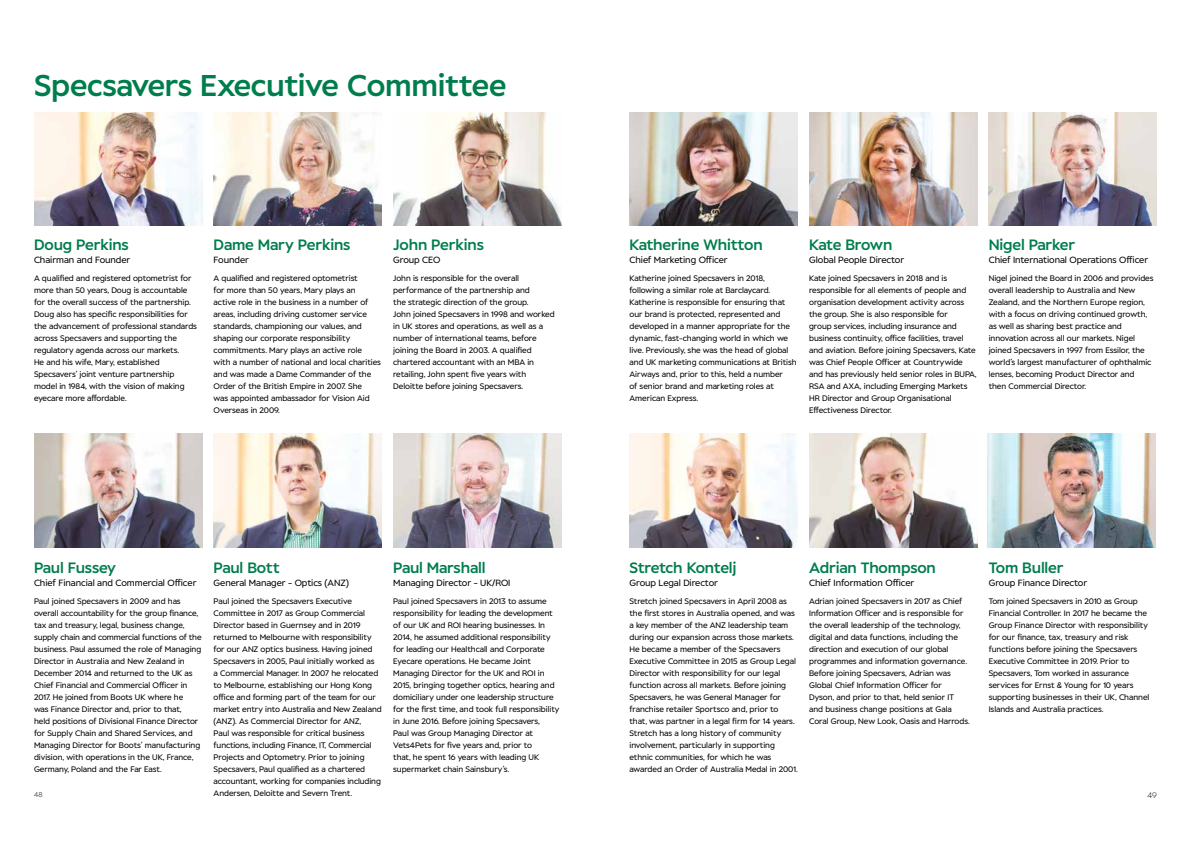
<style>
.page{position:relative;width:1191px;height:842px;background:#fff}
.page>*{position:absolute;margin:0;border:0;box-sizing:border-box;transform-origin:0 0}
.t1{font:500 30px "Specsavers";letter-spacing:-.01em;color:#007d4d}
.t2{font:500 15px "Specsavers";letter-spacing:-.01em;color:#007d4d}
.t3{font:500 15px "Specsavers";letter-spacing:-.035em;color:#007d4d}
.t4{font:9px "Specsavers";letter-spacing:-.005em;color:#000}
.t5{font:8px/12px "Specsavers";letter-spacing:-.005em;color:#000}
.t6{font:300 8px "Specsavers";color:#000}
.t7{font:300 7px "Specsavers";color:#000}
</style>
<div class="page">
<img style="left:34px;top:112px;width:168px;height:114px">
<img style="left:214px;top:112px;width:168px;height:114px">
<img style="left:393px;top:112px;width:168px;height:114px">
<img style="left:629px;top:112px;width:168px;height:114px">
<img style="left:809px;top:112px;width:168px;height:114px">
<img style="left:988px;top:112px;width:169px;height:114px">
<img style="left:34px;top:434px;width:168px;height:114px">
<img style="left:214px;top:434px;width:168px;height:114px">
<img style="left:393px;top:434px;width:168px;height:114px">
<img style="left:629px;top:434px;width:168px;height:114px">
<img style="left:809px;top:434px;width:168px;height:114px">
<img style="left:987px;top:434px;width:168px;height:114px">
<h1 class="t1" style="left:34px;top:67px;width:474px">Specsavers Executive Committee</h1>
<h2 class="t2" style="left:34px;top:235px;width:96px">Doug Perkins</h2>
<p class="t4" style="left:34px;top:254px;width:98px">Chairman and Founder</p>
<p class="t5" style="left:34px;top:272px;width:164px">A qualified and registered optometrist for more than 50 years, Doug is accountable for the overall success of the partnership.<br>Doug also has specific responsibilities for the advancement of professional standards across Specsavers and supporting the regulatory agenda across our markets.<br>He and his wife, Mary, established Specsavers’ joint venture partnership model in 1984, with the vision of making eyecare more affordable.</p>
<h2 class="t2" style="left:214px;top:235px;width:138px">Dame Mary Perkins</h2>
<p class="t4" style="left:214px;top:254px;width:37px">Founder</p>
<p class="t5" style="left:214px;top:272px;width:169px">A qualified and registered optometrist<br>for more than 50 years, Mary plays an<br>active role in the business in a number of areas, including driving customer service standards, championing our values, and shaping our corporate responsibility commitments. Mary plays an active role with a number of national and local charities and was made a Dame Commander of the Order of the British Empire in 2007. She<br>was appointed ambassador for Vision Aid Overseas in 2009.</p>
<h2 class="t2" style="left:393px;top:235px;width:92px">John Perkins</h2>
<p class="t4" style="left:393px;top:254px;width:49px">Group CEO</p>
<p class="t5" style="left:393px;top:272px;width:163px">John is responsible for the overall performance of the partnership and<br>the strategic direction of the group.<br>John joined Specsavers in 1998 and worked in UK stores and operations, as well as a number of international teams, before joining the Board in 2003. A qualified chartered accountant with an MBA in retailing, John spent five years with Deloitte before joining Specsavers.</p>
<h2 class="t2" style="left:629px;top:235px;width:135px">Katherine Whitton</h2>
<p class="t4" style="left:629px;top:254px;width:100px">Chief Marketing Officer</p>
<p class="t5" style="left:629px;top:272px;width:169px">Katherine joined Specsavers in 2018, following a similar role at Barclaycard.<br>Katherine is responsible for ensuring that our brand is protected, represented and developed in a manner appropriate for the dynamic, fast-changing world in which we live. Previously, she was the head of global and UK marketing communications at British Airways and, prior to this, held a number<br>of senior brand and marketing roles at American Express.</p>
<h2 class="t3" style="left:809px;top:235px;width:85px">Kate Brown</h2>
<p class="t4" style="left:809px;top:254px;width:97px">Global People Director</p>
<p class="t5" style="left:809px;top:272px;width:169px">Kate joined Specsavers in 2018 and is responsible for all elements of people and organisation development activity across the group. She is also responsible for<br>group services, including insurance and business continuity, office facilities, travel and aviation. Before joining Specsavers, Kate was Chief People Officer at Countrywide and has previously held senior roles in BUPA, RSA and AXA, including Emerging Markets HR Director and Group Organisational Effectiveness Director.</p>
<h2 class="t2" style="left:988px;top:235px;width:88px">Nigel Parker</h2>
<p class="t4" style="left:988px;top:254px;width:161px">Chief International Operations Officer</p>
<p class="t5" style="left:988px;top:272px;width:166px">Nigel joined the Board in 2006 and provides overall leadership to Australia and New Zealand, and the Northern Europe region, with a focus on driving continued growth, as well as sharing best practice and innovation across all our markets. Nigel joined Specsavers in 1997 from Essilor, the world’s largest manufacturer of ophthalmic lenses, becoming Product Director and then Commercial Director.</p>
<h2 class="t2" style="left:629px;top:558px;width:109px">Stretch Kontelj</h2>
<p class="t4" style="left:629px;top:577px;width:90px">Group Legal Director</p>
<p class="t5" style="left:629px;top:595px;width:170px">Stretch joined Specsavers in April 2008 as the first stores in Australia opened, and was a key member of the ANZ leadership team during our expansion across those markets.<br>He became a member of the Specsavers Executive Committee in 2015 as Group Legal Director with responsibility for our legal function across all markets. Before joining Specsavers, he was General Manager for franchise retailer Sportsco and, prior to that, was partner in a legal firm for 14 years.<br>Stretch has a long history of community involvement, particularly in supporting ethnic communities, for which he was awarded an Order of Australia Medal in 2001.</p>
<h2 class="t2" style="left:809px;top:558px;width:128px">Adrian Thompson</h2>
<p class="t4" style="left:809px;top:577px;width:107px">Chief Information Officer</p>
<p class="t5" style="left:809px;top:595px;width:162px">Adrian joined Specsavers in 2017 as Chief Information Officer and is responsible for the overall leadership of the technology, digital and data functions, including the direction and execution of our global programmes and information governance.<br>Before joining Specsavers, Adrian was Global Chief Information Officer for<br>Dyson, and prior to that, held senior IT and business change positions at Gala Coral Group, New Look, Oasis and Harrods.</p>
<h2 class="t2" style="left:34px;top:558px;width:84px">Paul Fussey</h2>
<p class="t4" style="left:34px;top:577px;width:164px">Chief Financial and Commercial Officer</p>
<p class="t5" style="left:34px;top:595px;width:169px">Paul joined Specsavers in 2009 and has overall accountability for the group finance, tax and treasury, legal, business change, supply chain and commercial functions of the business. Paul assumed the role of Managing Director in Australia and New Zealand in December 2014 and returned to the UK as Chief Financial and Commercial Officer in 2017. He joined from Boots UK where he<br>was Finance Director and, prior to that,<br>held positions of Divisional Finance Director for Supply Chain and Shared Services, and Managing Director for Boots’ manufacturing division, with operations in the UK, France, Germany, Poland and the Far East.</p>
<h2 class="t2" style="left:214px;top:558px;width:67px">Paul Bott</h2>
<p class="t4" style="left:214px;top:577px;width:137px">General Manager - Optics (ANZ)</p>
<p class="t5" style="left:214px;top:595px;width:170px">Paul joined the Specsavers Executive Committee in 2017 as Group Commercial Director based in Guernsey and in 2019 returned to Melbourne with responsibility for our ANZ optics business. Having joined Specsavers in 2005, Paul initially worked as<br>a Commercial Manager. In 2007 he relocated to Melbourne, establishing our Hong Kong office and forming part of the team for our market entry into Australia and New Zealand (ANZ). As Commercial Director for ANZ,<br>Paul was responsible for critical business functions, including Finance, IT, Commercial Projects and Optometry. Prior to joining Specsavers, Paul qualified as a chartered accountant, working for companies including Andersen, Deloitte and Severn Trent.</p>
<h2 class="t2" style="left:393px;top:558px;width:94px">Paul Marshall</h2>
<p class="t4" style="left:393px;top:577px;width:119px">Managing Director - UK/ROI</p>
<p class="t5" style="left:393px;top:595px;width:168px">Paul joined Specsavers in 2013 to assume responsibility for leading the development of our UK and ROI hearing businesses. In 2014, he assumed additional responsibility for leading our Healthcall and Corporate Eyecare operations. He became Joint Managing Director for the UK and ROI in 2015, bringing together optics, hearing and domiciliary under one leadership structure for the first time, and took full responsibility in June 2016. Before joining Specsavers,<br>Paul was Group Managing Director at Vets4Pets for five years and, prior to<br>that, he spent 16 years with leading UK supermarket chain Sainsbury’s.</p>
<h2 class="t2" style="left:988px;top:558px;width:76px">Tom Buller</h2>
<p class="t4" style="left:988px;top:577px;width:100px">Group Finance Director</p>
<p class="t5" style="left:988px;top:595px;width:162px">Tom joined Specsavers in 2010 as Group Financial Controller. In 2017 he became the Group Finance Director with responsibility for our finance, tax, treasury and risk functions before joining the Specsavers Executive Committee in 2019. Prior to Specsavers, Tom worked in assurance services for Ernst &amp; Young for 10 years supporting businesses in their UK, Channel Islands and Australia practices.</p>
<p class="t7" style="left:34px;top:790px;width:10px">48</p>
<p class="t6" style="left:1147px;top:790px;width:11px">49</p>
</div>
